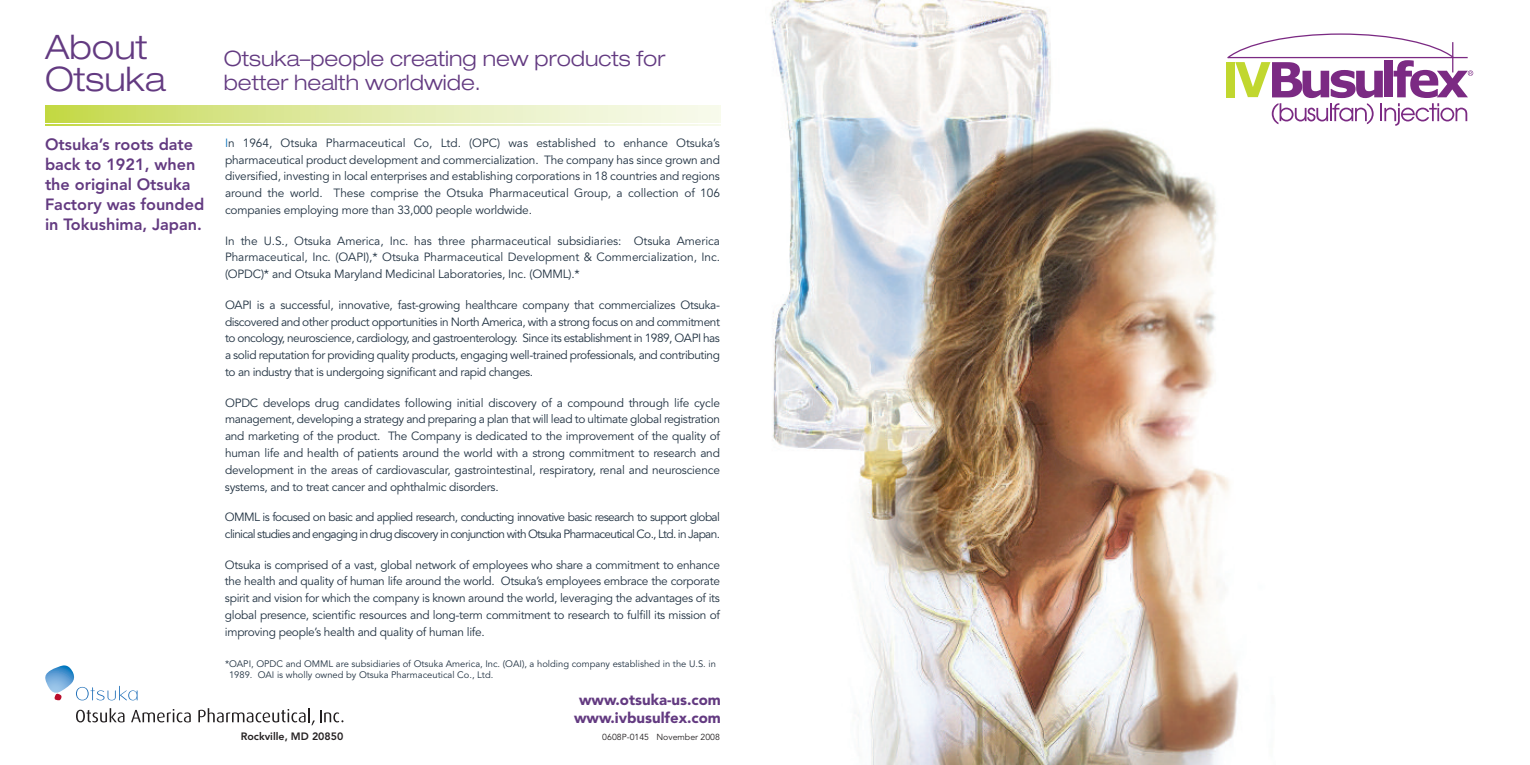
<style>
.page{position:relative;width:1530px;height:765px;background:#fff}
.page>*{position:absolute;margin:0;border:0;box-sizing:border-box;transform-origin:0 0}
.t1{font:300 expanded 33.75px/31.2px "Helvetica Neue LT Std";color:#633a81}
.t2{font:300 expanded 21.25px/23.8px "Helvetica Neue LT Std";color:#633a81}
.t3{font:800 16.25px/20px "Avenir LT Std";color:#633a81}
.t4{font:900 15px/17.5px "Avenir LT Std";color:#633a81;text-align:center}
.t5{font:11.88px/16.9px "Avenir LT Std";letter-spacing:-.035em;color:#213242;text-align:justify}
.t6{font:11.88px/16.9px "Avenir LT Std";letter-spacing:-.055em;color:#213242}
.t7{font:800 10.62px "Avenir LT Std";color:#231f20}
.t8{font:9.38px/11.2px "Avenir LT Std";color:#213242}
.t9{font:8.75px "Avenir LT Std";color:#231f20}
.s1{color:#0970b9}
</style>
<div class="page">
<img style="left:770px;top:0;width:469px;height:765px">
<svg style="left:45px;top:665px;width:93px;height:36px"></svg>
<svg style="left:76px;top:708px;width:49px;height:14px"></svg>
<svg style="left:131px;top:709px;width:60px;height:13px"></svg>
<svg style="left:198px;top:708px;width:145px;height:17px"></svg>
<img style="left:45px;top:106px;width:675px;height:20px">
<svg style="left:1226px;top:33px;width:247px;height:93px"></svg>
<h1 class="t1" style="left:45px;top:35px;width:122px">About<br>Otsuka</h1>
<h3 class="t3" style="left:45px;top:136px;width:161px">Otsuka’s roots date back to 1921, when the original Otsuka<br>Factory was founded in Tokushima, Japan.</h3>
<h2 class="t2" style="left:224px;top:49px;width:443px">Otsuka–people creating new products for better health worldwide.</h2>
<p class="t5" style="left:225px;top:135px;width:496px"><span class="s1">I</span>n 1964, Otsuka Pharmaceutical Co, Ltd. (OPC) was established to enhance Otsuka’s pharmaceutical product development and commercialization. The company has since grown and diversified, investing in local enterprises and establishing corporations in 18 countries and regions around the world. These comprise the Otsuka Pharmaceutical Group, a collection of 106 companies employing more than 33,000 people worldwide.</p>
<p class="t5" style="left:225px;top:233px;width:496px">In the U.S., Otsuka America, Inc. has three pharmaceutical subsidiaries: Otsuka America Pharmaceutical, Inc. (OAPI),* Otsuka Pharmaceutical Development &amp; Commercialization, Inc. (OPDC)* and Otsuka Maryland Medicinal Laboratories, Inc. (OMML).*</p>
<p class="t5" style="left:225px;top:297px;width:497px">OAPI is a successful, innovative, fast-growing healthcare company that commercializes Otsuka&shy;discovered and other product opportunities in North America, with a strong focus on and commitment to oncology, neuroscience, cardiology, and gastroenterology. Since its establishment in 1989, OAPI has a solid reputation for providing quality products, engaging well-trained professionals, and contributing to an industry that is undergoing significant and rapid changes.</p>
<p class="t5" style="left:225px;top:395px;width:497px">OPDC develops drug candidates following initial discovery of a compound through life cycle management, developing a strategy and preparing a plan that will lead to ultimate global registration and marketing of the product. The Company is dedicated to the improvement of the quality of human life and health of patients around the world with a strong commitment to research and development in the areas of cardiovascular, gastrointestinal, respiratory, renal and neuroscience systems, and to treat cancer and ophthalmic disorders.</p>
<p class="t6" style="left:225px;top:510px;width:497px">OMML is focused on basic and applied research, conducting innovative basic research to support global clinical studies and engaging in drug discovery in conjunction with Otsuka Pharmaceutical Co., Ltd. in Japan.</p>
<p class="t5" style="left:225px;top:557px;width:497px">Otsuka is comprised of a vast, global network of employees who share a commitment to enhance the health and quality of human life around the world. Otsuka’s employees embrace the corporate spirit and vision for which the company is known around the world, leveraging the advantages of its global presence, scientific resources and long-term commitment to research to fulfill its mission of improving people’s health and quality of human life.</p>
<p class="t8" style="left:229px;top:659px;width:488px;text-indent:-4px">*OAPI, OPDC and OMML are subsidiaries of Otsuka America, Inc. (OAI), a holding company established in the U.S. in<br>1989. OAI is wholly owned by Otsuka Pharmaceutical Co., Ltd.</p>
<p class="t4" style="left:574px;top:692px;width:148px">www.otsuka-us.com www.ivbusulfex.com</p>
<p class="t7" style="left:241px;top:732px;width:104px">Rockville, MD 20850</p>
<p class="t9" style="left:602px;top:733px;width:119px">0608P-0145 November 2008</p>
</div>
